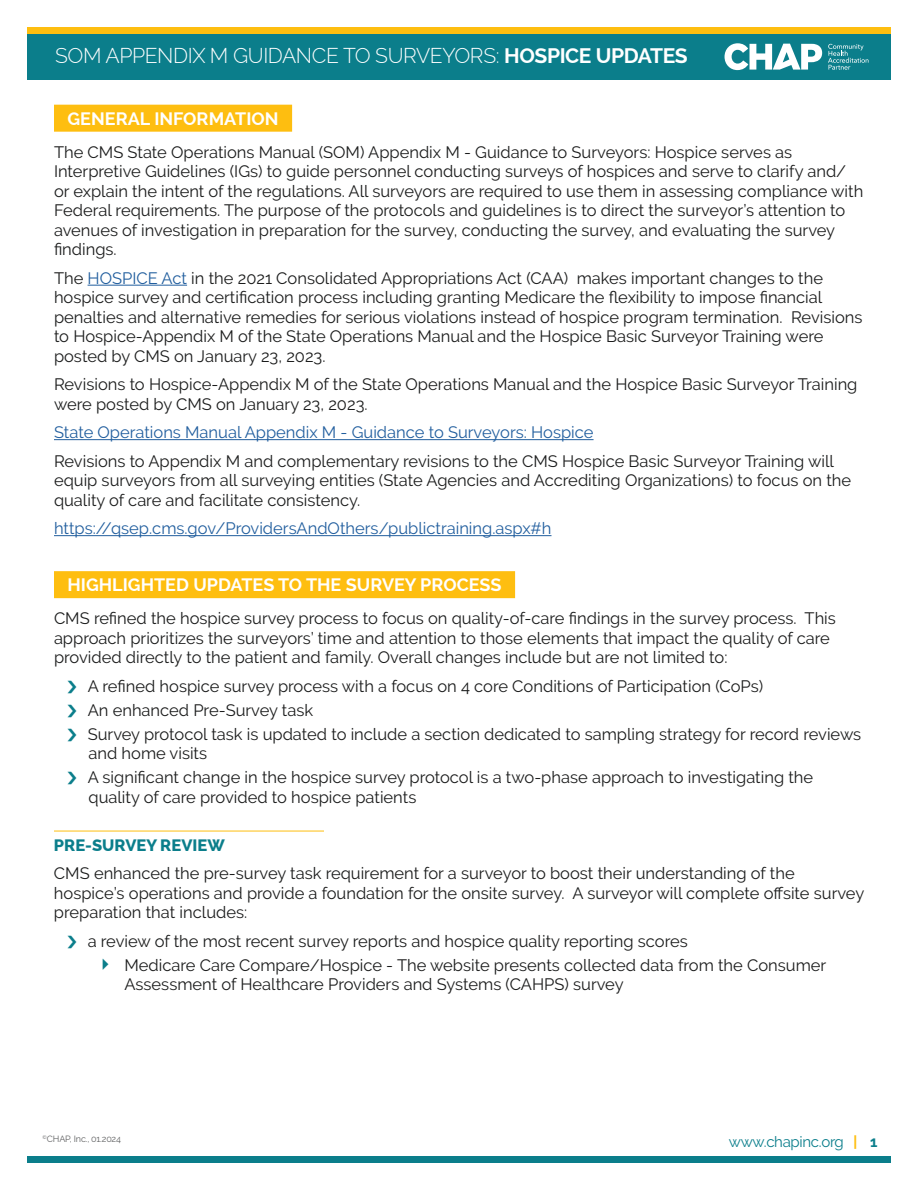
<style>
.page{position:relative;width:918px;height:1188px;background:#fff}
.page>*{position:absolute;margin:0;border:0;box-sizing:border-box;transform-origin:0 0}
.t1{font:300 21px "Raleway";letter-spacing:-.02em;color:#fff}
.t2{font:700 18px "Raleway";color:#fff}
.t3{font:16.5px/19.5px "Raleway";color:#1b1c1c}
.t4{font:16.5px "Raleway";color:#215e9e}
.t5{font:800 16.5px "Raleway";color:#0b7e8b}
.t6{font:15px "Raleway";letter-spacing:-.02em;color:#0b7e8b}
.t7{font:9px "Raleway";letter-spacing:-.02em;color:#616263}
.s1{font-weight:700}
.s2{color:#215e9e}
.s3{font-family:"Arrows";font-size:30px;color:#0b7e8b}
.s4{font-weight:700;color:#febe10}
</style>
<div class="page">
<div style="left:27px;top:33px;width:864px;height:47px;background:#0b7e8b"></div>
<div style="left:27px;top:27px;width:864px;height:6px;background:#febe10"></div>
<div style="left:27px;top:1157px;width:864px;height:6px;background:#0b7e8b"></div>
<svg style="left:828px;top:44px;width:41px;height:26px"></svg>
<svg style="left:725px;top:43px;width:97px;height:27px"></svg>
<div style="left:54px;top:105px;width:238px;height:27px;background:#febe10"></div>
<hr style="left:88px;top:285px;width:99px;height:1px;background:#215e9e">
<hr style="left:54px;top:439px;width:540px;height:1px;background:#215e9e">
<hr style="left:54px;top:535px;width:498px;height:1px;background:#215e9e">
<div style="left:54px;top:571px;width:461px;height:27px;background:#febe10"></div>
<hr style="left:54px;top:831px;width:270px;height:1px;background:#febe10">
<p class="t1" style="left:55px;top:43px;width:634px">SOM APPENDIX M GUIDANCE TO SURVEYORS: <span class="s1">HOSPICE UPDATES</span></p>
<p class="t2" style="left:68px;top:108px;width:213px">GENERAL INFORMATION</p>
<p class="t3" style="left:54px;top:142px;width:811px">The CMS State Operations Manual (SOM) Appendix M - Guidance to Surveyors: Hospice serves as Interpretive Guidelines (IGs) to guide personnel conducting surveys of hospices and serve to clarify and/ or explain the intent of the regulations. All surveyors are required to use them in assessing compliance with Federal requirements. The purpose of the protocols and guidelines is to direct the surveyor’s attention to avenues of investigation in preparation for the survey, conducting the survey, and evaluating the survey findings.</p>
<p class="t3" style="left:54px;top:268px;width:810px">The <span class="s2">HOSPICE Act</span> in the 2021 Consolidated Appropriations Act (CAA) makes important changes to the hospice survey and certification process including granting Medicare the flexibility to impose financial penalties and alternative remedies for serious violations instead of hospice program termination. Revisions to Hospice-Appendix M of the State Operations Manual and the Hospice Basic Surveyor Training were posted by CMS on January 23, 2023.</p>
<p class="t3" style="left:54px;top:375px;width:805px">Revisions to Hospice-Appendix M of the State Operations Manual and the Hospice Basic Surveyor Training were posted by CMS on January 23, 2023.</p>
<p class="t4" style="left:54px;top:423px;width:541px">State Operations Manual Appendix M - Guidance to Surveyors: Hospice</p>
<p class="t3" style="left:54px;top:451px;width:799px">Revisions to Appendix M and complementary revisions to the CMS Hospice Basic Surveyor Training will equip surveyors from all surveying entities (State Agencies and Accrediting Organizations) to focus on the quality of care and facilitate consistency.</p>
<p class="t4" style="left:54px;top:519px;width:499px">https://qsep.cms.gov/ProvidersAndOthers/publictraining.aspx#h</p>
<p class="t2" style="left:68px;top:575px;width:436px">HIGHLIGHTED UPDATES TO THE SURVEY PROCESS</p>
<p class="t3" style="left:54px;top:609px;width:783px">CMS refined the hospice survey process to focus on quality-of-care findings in the survey process. This approach prioritizes the surveyors’ time and attention to those elements that impact the quality of care provided directly to the patient and family. Overall changes include but are not limited to:</p>
<p class="t3" style="left:88px;top:674px;width:775px;line-height:24px">A refined hospice survey process with a focus on 4 core Conditions of Participation (CoPs)<br>An enhanced Pre-Survey task<br>Survey protocol task is updated to include a section dedicated to sampling strategy for record reviews</p>
<p class="t3" style="left:88px;top:742px;width:727px;line-height:24px">and home visits<br>A significant change in the hospice survey protocol is a two-phase approach to investigating the</p>
<p class="t3" style="left:88px;top:787px;width:329px">quality of care provided to hospice patients</p>
<p class="t5" style="left:54px;top:836px;width:172px">PRE-SURVEY REVIEW</p>
<p class="t3" style="left:54px;top:864px;width:812px">CMS enhanced the pre-survey task requirement for a surveyor to boost their understanding of the hospice’s operations and provide a foundation for the onsite survey. A surveyor will complete offsite survey preparation that includes:</p>
<p class="t3" style="left:101px;top:929px;width:727px;line-height:24px;text-indent:-14px">a review of the most recent survey reports and hospice quality reporting scores<br><span class="s3">Q</span> Medicare Care Compare/Hospice - The website presents collected data from the Consumer</p>
<p class="t3" style="left:124px;top:975px;width:501px">Assessment of Healthcare Providers and Systems (CAHPS) survey</p>
<p class="t7" style="left:43px;top:1133px;width:80px"><sup>©</sup>CHAP, Inc., 01.2024</p>
<p class="t6" style="left:729px;top:1134px;width:150px">www.chapinc.org <span class="s4">|</span> <span class="s1">1</span></p>
</div>
